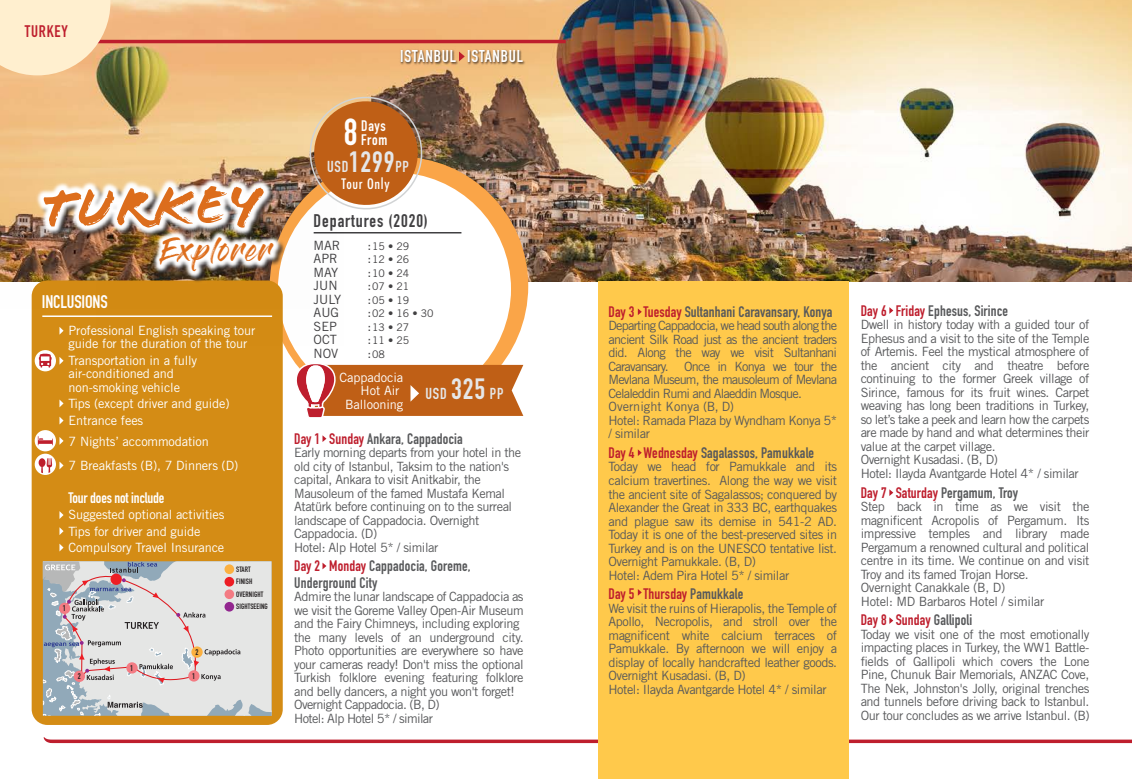
<style>
.page{position:relative;width:1132px;height:779px;background:#fff}
.page>*{position:absolute;margin:0;border:0;box-sizing:border-box;transform-origin:0 0}
.t1{font:55.5px "Flood";color:#dd6e1d}
.t2{font:700 37.05px "DIN Condensed";color:#fff}
.t3{font:24px "Gloss And Bloom";letter-spacing:.05em;color:#dd6e1d}
.t4{font:700 18px "DIN Condensed";letter-spacing:.05em;color:#414042}
.t5{font:700 18px "DIN Condensed";letter-spacing:-.01em;color:#fff}
.t6{font:700 16.95px "DIN Condensed";letter-spacing:.05em;color:#fff}
.t7{font:700 16.5px "DIN Condensed";letter-spacing:.05em;color:#be1e2d}
.t8{font:700 15.6px "DIN Condensed";letter-spacing:.05em;color:#e6e7e8}
.t9{font:700 15px/16.5px "DIN Condensed";letter-spacing:.01em;color:#58595b}
.t10{font:700 15px "DIN Condensed";letter-spacing:.01em;color:#be1e2d}
.t11{font:700 15px "DIN Condensed";letter-spacing:-.01em;color:#fff}
.t12{font:700 15px/14.4px "DIN Condensed";letter-spacing:.045em;color:#fff}
.t13{font:500 condensed 14.1px "Futura";letter-spacing:.05em;color:#fff}
.t14{font:12.75px/13.5px "Trade Gothic";letter-spacing:-.035em;color:#58595b}
.t15{font:12.75px/13.5px "Trade Gothic";letter-spacing:-.01em;color:#fff}
.t16{font:12.75px/13.5px "Trade Gothic";letter-spacing:-.06em;color:#58595b}
.t17{font:12.75px "Trade Gothic";letter-spacing:-.005em;color:#414042}
.t18{font:10.5px/13.5px "Trade Gothic";letter-spacing:-.005em;color:#414042}
.t19{font:700 8.1px "DIN Condensed";color:#231f20}
.t20{font:700 7.65px/12.5px "DIN Condensed";letter-spacing:.01em;color:#231f20}
.s1{font-size:28.95px}
.s2{color:#be1e2d}
.s3{color:#58595b}
</style>
<div class="page">
<img style="left:0;top:0;width:1131px;height:778px">
<p class="t7" style="left:25px;top:20px;width:45px">TURKEY</p>
<h3 class="t6" style="left:400px;top:45px;width:124px">ISTANBUL ISTANBUL</h3>
<h1 class="t1" style="left:40px;top:178px;width:220px;rotate:-2deg">Turkey</h1>
<h3 class="t3" style="left:162px;top:239px;width:111px">Explorer</h3>
<h3 class="t5" style="left:42px;top:290px;width:67px">INCLUSIONS</h3>
<p class="t15" style="left:69px;top:323px;width:188px">Professional English speaking tour guide for the duration of the tour</p>
<p class="t15" style="left:69px;top:353px;width:130px">Transportation in a fully air-conditioned and non-smoking vehicle</p>
<p class="t15" style="left:69px;top:395px;width:162px;line-height:16.5px">Tips (except driver and guide)<br>Entrance fees</p>
<p class="t15" style="left:69px;top:429px;width:171px;line-height:24px">7 Nights’ accommodation<br>7 Breakfasts (B), 7 Dinners (D)</p>
<p class="t11" style="left:69px;top:487px;width:97px">Tour does not include</p>
<p class="t15" style="left:69px;top:506px;width:157px;line-height:16.5px">Suggested optional activities<br>Tips for driver and guide<br>Compulsory Travel Insurance</p>
<p class="t19" style="left:63px;top:602px;width:5px">1</p>
<p class="t19" style="left:130px;top:662px;width:5px">1</p>
<p class="t19" style="left:195px;top:646px;width:5px">2</p>
<p class="t19" style="left:78px;top:670px;width:5px">2</p>
<p class="t19" style="left:192px;top:670px;width:5px">1</p>
<p class="t20" style="left:236px;top:562px;width:16px">START</p>
<p class="t20" style="left:236px;top:587px;width:33px">OVERNIGHT<br>SIGHTSEEING</p>
<p class="t20" style="left:236px;top:575px;width:18px">FINISH</p>
<h2 class="t2" style="left:344px;top:107px;width:15px">8</h2>
<p class="t12" style="left:361px;top:118px;width:28px">Days<br>From</p>
<p class="t8" style="left:327px;top:156px;width:83px">USD<span class="s1">1299</span>PP</p>
<p class="t13" style="left:341px;top:175px;width:50px">Tour Only</p>
<h3 class="t4" style="left:313px;top:208px;width:116px">Departures (2020)</h3>
<p class="t17" style="left:313px;top:237px;width:28px">MAR</p>
<p class="t17" style="left:367px;top:237px;width:5px">:</p>
<p class="t17" style="left:313px;top:251px;width:25px">APR</p>
<p class="t17" style="left:367px;top:251px;width:5px">:</p>
<p class="t17" style="left:313px;top:264px;width:26px">MAY</p>
<p class="t17" style="left:367px;top:264px;width:5px">:</p>
<p class="t17" style="left:313px;top:278px;width:25px">JUN</p>
<p class="t17" style="left:367px;top:278px;width:5px">:</p>
<p class="t17" style="left:313px;top:291px;width:29px">JULY</p>
<p class="t17" style="left:367px;top:291px;width:5px">:</p>
<p class="t17" style="left:313px;top:305px;width:27px">AUG</p>
<p class="t17" style="left:367px;top:305px;width:5px">:</p>
<p class="t17" style="left:313px;top:318px;width:25px">SEP</p>
<p class="t17" style="left:367px;top:318px;width:5px">:</p>
<p class="t17" style="left:313px;top:332px;width:25px">OCT</p>
<p class="t17" style="left:367px;top:332px;width:5px">:</p>
<p class="t17" style="left:313px;top:345px;width:26px">NOV</p>
<p class="t17" style="left:367px;top:345px;width:5px">:</p>
<p class="t18" style="left:372px;top:239px;width:63px">15 • 29<br>12 • 26<br>10 • 24<br>07 • 21<br>05 • 19<br>02 • 16 • 30<br>13 • 27<br>11 • 25<br>08</p>
<p class="t15" style="left:339px;top:370px;width:65px;text-align:right">Cappadocia<br>Hot Air<br>Ballooning</p>
<p class="t8" style="left:425px;top:383px;width:79px">USD <span class="s1">325</span> PP</p>
<p class="t9" style="left:294px;top:430px;width:170px"><span class="s2">Day 1 Sunday</span> Ankara, Cappadocia</p>
<p class="t14" style="left:294px;top:445px;width:228px">Early morning departs from your hotel in the old city of Istanbul, Taksim to the nation's capital, Ankara to visit Anitkabir, the Mausoleum of the famed Mustafa Kemal Atatürk before continuing on to the surreal landscape of Cappadocia. Overnight Cappadocia. (D)<br>Hotel: Alp Hotel 5* / similar</p>
<p class="t9" style="left:294px;top:557px;width:178px"><span class="s2">Day 2 Monday</span> Cappadocia, Goreme,<br>Underground City</p>
<p class="t14" style="left:294px;top:589px;width:231px">Admire the lunar landscape of Cappadocia as we visit the Goreme Valley Open-Air Museum and the Fairy Chimneys, including exploring the many levels of an underground city.<br>Photo opportunities are everywhere so have your cameras ready! Don't miss the optional Turkish folklore evening featuring folklore and belly dancers, a night you won't forget!<br>Overnight Cappadocia. (B, D)<br>Hotel: Alp Hotel 5* / similar</p>
<p class="t9" style="left:608px;top:303px;width:225px"><span class="s2">Day 3 Tuesday</span> Sultanhani Caravansary, Konya</p>
<p class="t16" style="left:608px;top:318px;width:230px">Departing Cappadocia, we head south along the ancient Silk Road just as the ancient traders did. Along the way we visit Sultanhani Caravansary. Once in Konya we tour the Mevlana Museum, the mausoleum of Mevlana Celaleddin Rumi and Alaeddin Mosque.<br>Overnight Konya (B, D)<br>Hotel: Ramada Plaza by Wyndham Konya 5* / similar</p>
<p class="t9" style="left:608px;top:444px;width:207px"><span class="s2">Day 4 Wednesday</span> Sagalassos, Pamukkale</p>
<p class="t14" style="left:608px;top:459px;width:230px">Today we head for Pamukkale and its calcium travertines. Along the way we visit the ancient site of Sagalassos; conquered by Alexander the Great in 333 BC, earthquakes and plague saw its demise in 541-2 AD.<br>Today it is one of the best-preserved sites in Turkey and is on the UNESCO tentative list.<br>Overnight Pamukkale. (B, D)<br>Hotel: Adem Pira Hotel 5* / similar</p>
<p class="t10" style="left:608px;top:583px;width:136px">Day 5 Thursday <span class="s3">Pamukkale</span></p>
<p class="t14" style="left:608px;top:600px;width:230px">We visit the ruins of Hierapolis, the Temple of Apollo, Necropolis, and stroll over the magnificent white calcium terraces of Pamukkale. By afternoon we will enjoy a display of locally handcrafted leather goods.<br>Overnight Kusadasi. (B, D)<br>Hotel: Ilayda Avantgarde Hotel 4* / similar</p>
<p class="t9" style="left:860px;top:302px;width:149px"><span class="s2">Day 6 Friday</span> Ephesus, Sirince</p>
<p class="t14" style="left:860px;top:318px;width:230px">Dwell in history today with a guided tour of Ephesus and a visit to the site of the Temple of Artemis. Feel the mystical atmosphere of the ancient city and theatre before continuing to the former Greek village of Sirince, famous for its fruit wines. Carpet weaving has long been traditions in Turkey, so let’s take a peek and learn how the carpets are made by hand and what determines their value at the carpet village.<br>Overnight Kusadasi. (B, D)<br>Hotel: Ilayda Avantgarde Hotel 4* / similar</p>
<p class="t9" style="left:860px;top:483px;width:159px"><span class="s2">Day 7 Saturday</span> Pergamum, Troy</p>
<p class="t14" style="left:860px;top:499px;width:230px">Step back in time as we visit the magnificent Acropolis of Pergamum. Its impressive temples and library made Pergamum a renowned cultural and political centre in its time. We continue on and visit Troy and its famed Trojan Horse.<br>Overnight Canakkale (B, D)<br>Hotel: MD Barbaros Hotel / similar</p>
<p class="t10" style="left:860px;top:609px;width:113px">Day 8 Sunday <span class="s3">Gallipoli</span></p>
<p class="t14" style="left:860px;top:627px;width:230px;text-align:justify">Today we visit one of the most emotionally impacting places in Turkey, the WW1 Battle&shy;fields of Gallipoli which covers the Lone Pine, Chunuk Bair Memorials, ANZAC Cove, The Nek, Johnston's Jolly, original trenches and tunnels before driving back to Istanbul.<br>Our tour concludes as we arrive Istanbul. (B)</p>
</div>
